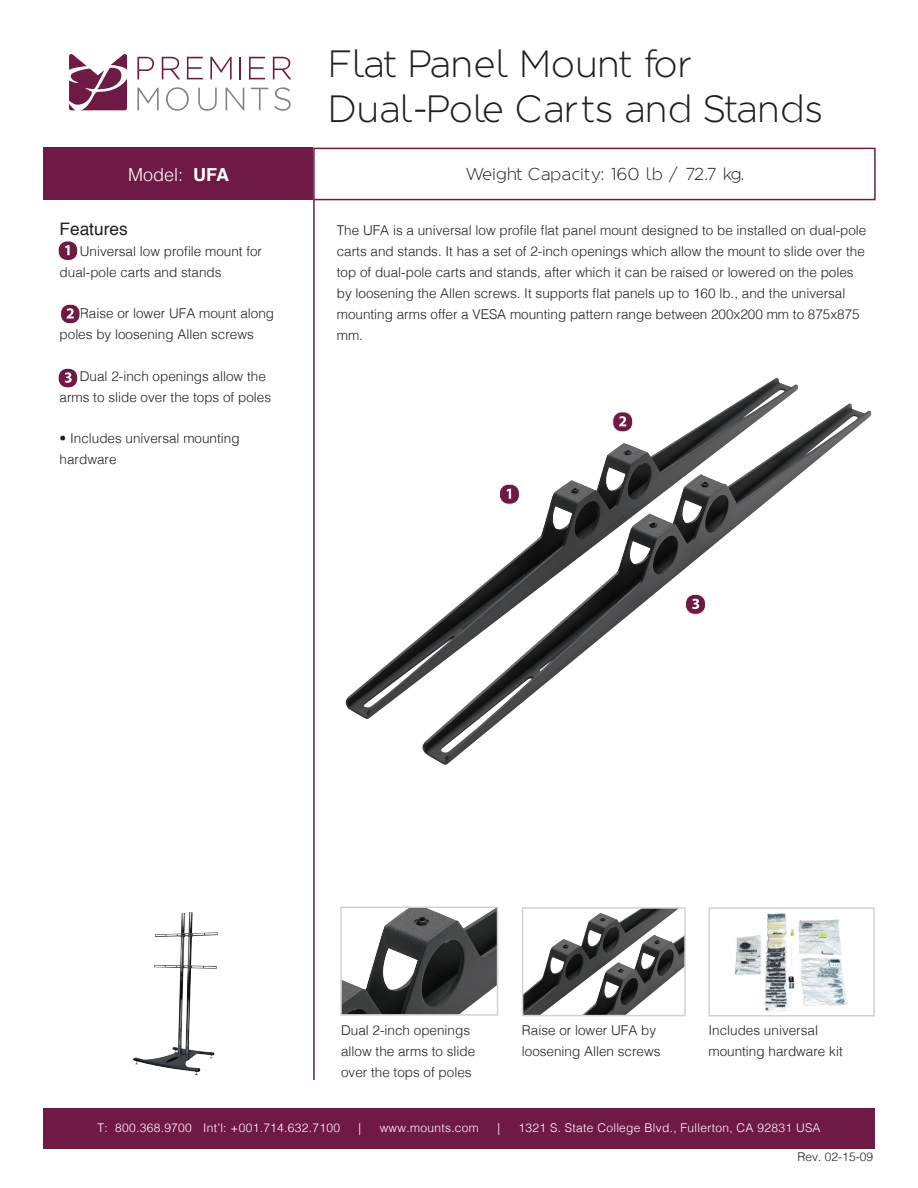
<style>
.page{position:relative;width:918px;height:1188px;background:#fff}
.page>*{position:absolute;margin:0;border:0;box-sizing:border-box;transform-origin:0 0}
.t1{font:300 37.95px/45.5px "Regencie";letter-spacing:.05em;color:#231f20}
.t2{font:300 18px "Helvetica";color:#fff}
.t3{font:300 17.25px "Regencie";letter-spacing:.04em;color:#231f20}
.t4{font:17.25px "Helvetica";color:#231f20}
.t5{font:300 13.5px/21px "Helvetica";color:#231f20}
.t6{font:300 12px "Helvetica";letter-spacing:.025em;color:#fff}
.t7{font:300 12px "Helvetica";color:#231f20}
.s1{font-weight:700}
</style>
<div class="page">
<div style="left:43px;top:1108px;width:832px;height:40px;background:#6f1a45"></div>
<svg style="left:69px;top:54px;width:58px;height:56px"></svg>
<svg style="left:137px;top:57px;width:17px;height:22px"></svg>
<svg style="left:162px;top:57px;width:18px;height:22px"></svg>
<svg style="left:187px;top:57px;width:16px;height:22px"></svg>
<svg style="left:210px;top:57px;width:22px;height:22px"></svg>
<hr style="left:239px;top:57px;width:2px;height:22px;background:#6f1a45">
<svg style="left:249px;top:57px;width:16px;height:22px"></svg>
<svg style="left:273px;top:57px;width:18px;height:22px"></svg>
<svg style="left:137px;top:88px;width:22px;height:22px"></svg>
<svg style="left:166px;top:87px;width:23px;height:24px"></svg>
<svg style="left:198px;top:88px;width:19px;height:23px"></svg>
<svg style="left:226px;top:88px;width:18px;height:22px"></svg>
<svg style="left:251px;top:88px;width:17px;height:22px"></svg>
<svg style="left:274px;top:87px;width:17px;height:24px"></svg>
<div style="left:43px;top:148px;width:270px;height:52px;background:#6f1a45"></div>
<div style="left:313px;top:148px;width:563px;height:52px;border:2px solid #6f1a45"></div>
<hr style="left:313px;top:199px;width:2px;height:881px;background:#6f1a45">
<div style="left:58px;top:241px;width:20px;height:20px;background:#6f1a45;border-radius:9px"></div>
<div style="left:57px;top:240px;width:22px;height:21px;border:2px solid #fff;border-radius:9px"></div>
<svg style="left:65px;top:245px;width:5px;height:10px"></svg>
<div style="left:60px;top:304px;width:20px;height:20px;background:#6f1a45;border-radius:9px"></div>
<div style="left:60px;top:303px;width:21px;height:22px;border:2px solid #fff;border-radius:9px"></div>
<svg style="left:67px;top:308px;width:7px;height:10px"></svg>
<div style="left:58px;top:368px;width:20px;height:20px;background:#6f1a45;border-radius:9px"></div>
<div style="left:57px;top:367px;width:22px;height:22px;border:2px solid #fff;border-radius:9px"></div>
<svg style="left:65px;top:372px;width:7px;height:11px"></svg>
<img style="left:525px;top:910px;width:158px;height:103px">
<img style="left:734px;top:913px;width:114px;height:99px">
<img style="left:343px;top:909px;width:152px;height:104px">
<div style="left:340px;top:906px;width:158px;height:110px;border:2px solid #d1d2d4"></div>
<div style="left:522px;top:907px;width:164px;height:109px;border:2px solid #d1d2d4"></div>
<div style="left:708px;top:907px;width:167px;height:109px;border:2px solid #d1d2d4"></div>
<img style="left:345px;top:378px;width:527px;height:387px">
<img style="left:133px;top:913px;width:85px;height:162px">
<div style="left:499px;top:484px;width:21px;height:20px;background:#6f1a45;border-radius:9px"></div>
<div style="left:499px;top:484px;width:21px;height:21px;border:1px solid #fff;border-radius:9px"></div>
<svg style="left:506px;top:489px;width:5px;height:10px"></svg>
<div style="left:613px;top:412px;width:20px;height:20px;background:#6f1a45;border-radius:9px"></div>
<div style="left:612px;top:411px;width:21px;height:21px;border:1px solid #fff;border-radius:9px"></div>
<svg style="left:619px;top:416px;width:7px;height:10px"></svg>
<div style="left:685px;top:594px;width:21px;height:20px;background:#6f1a45;border-radius:9px"></div>
<div style="left:685px;top:594px;width:21px;height:21px;border:1px solid #fff;border-radius:9px"></div>
<svg style="left:692px;top:599px;width:7px;height:10px"></svg>
<h2 class="t2" style="left:128px;top:159px;width:103px">Model: <span class="s1">UFA</span></h2>
<p class="t4" style="left:60px;top:216px;width:70px">Features</p>
<p class="t5" style="left:60px;top:240px;width:204px;text-indent:20px">Universal low profile mount for dual-pole carts and stands</p>
<p class="t5" style="left:60px;top:302px;width:216px;text-indent:20px">Raise or lower UFA mount along poles by loosening Allen screws</p>
<p class="t5" style="left:60px;top:364px;width:213px;text-indent:20px">Dual 2-inch openings allow the arms to slide over the tops of poles</p>
<p class="t5" style="left:60px;top:427px;width:182px">• Includes universal mounting hardware</p>
<h1 class="t1" style="left:329px;top:38px;width:495px">Flat Panel Mount for<br>Dual-Pole Carts and Stands</h1>
<p class="t3" style="left:466px;top:163px;width:280px">Weight Capacity: 160 lb / 72.7 kg.</p>
<p class="t5" style="left:337px;top:218px;width:531px">The UFA is a universal low profile flat panel mount designed to be installed on dual-pole carts and stands. It has a set of 2-inch openings which allow the mount to slide over the top of dual-pole carts and stands, after which it can be raised or lowered on the poles by loosening the Allen screws. It supports flat panels up to 160 lb., and the universal mounting arms offer a VESA mounting pattern range between 200x200 mm to 875x875 mm.</p>
<p class="t5" style="left:341px;top:1019px;width:136px">Dual 2-inch openings allow the arms to slide over the tops of poles</p>
<p class="t5" style="left:522px;top:1019px;width:140px">Raise or lower UFA by loosening Allen screws</p>
<p class="t5" style="left:708px;top:1019px;width:136px">Includes universal mounting hardware kit</p>
<p class="t6" style="left:97px;top:1118px;width:244px">T: 800.368.9700 Int’l: +001.714.632.7100</p>
<p class="t6" style="left:359px;top:1118px;width:4px">|</p>
<p class="t6" style="left:380px;top:1118px;width:101px">www.mounts.com</p>
<p class="t6" style="left:497px;top:1118px;width:4px">|</p>
<p class="t6" style="left:519px;top:1118px;width:304px">1321 S. State College Blvd., Fullerton, CA 92831 USA</p>
<p class="t7" style="left:798px;top:1147px;width:77px">Rev. 02-15-09</p>
</div>
